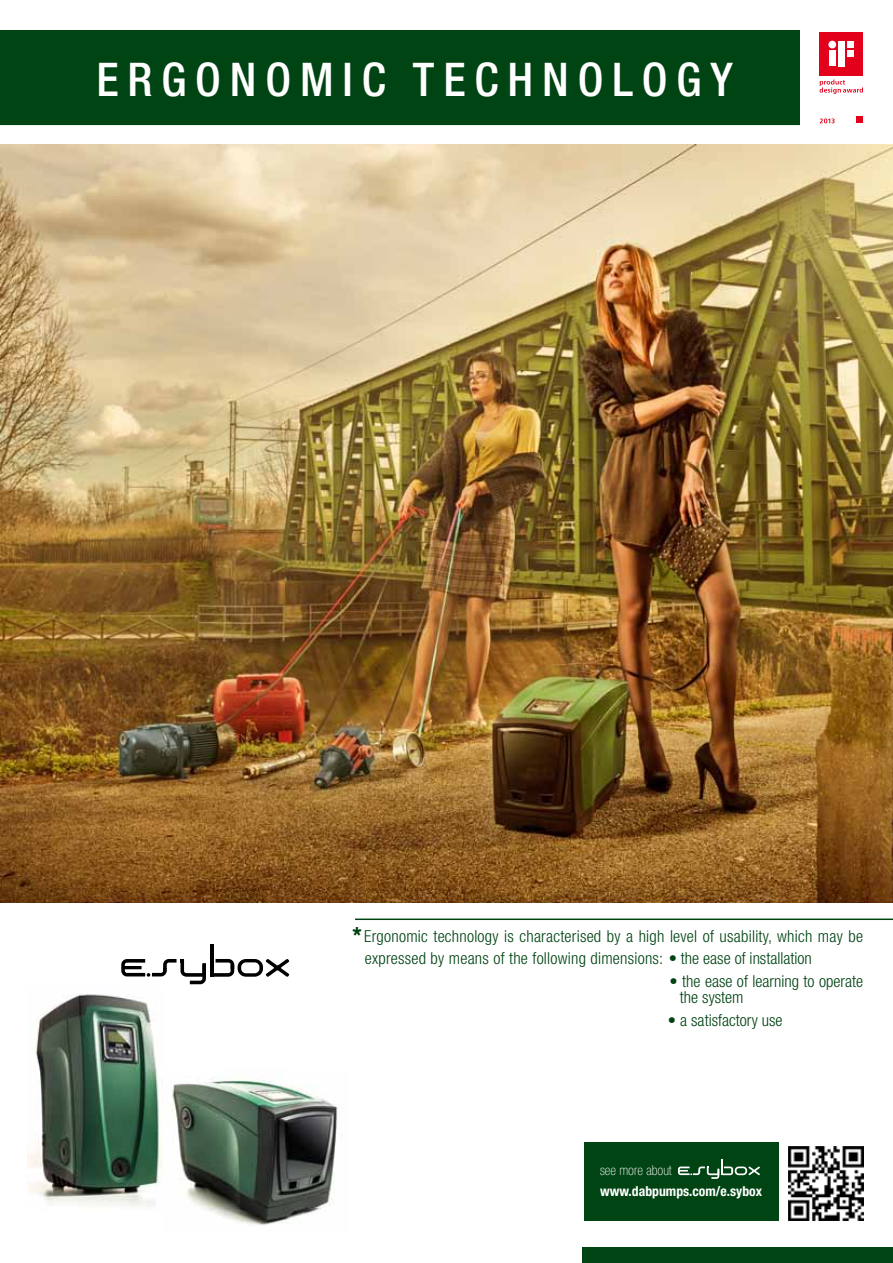
<style>
.page{position:relative;width:893px;height:1263px;background:#fff}
.page>*{position:absolute;margin:0;border:0;box-sizing:border-box;transform-origin:0 0}
.t1{font:500 condensed 46.5px "Helvetica Neue LT";letter-spacing:.19em;color:#fff}
.t2{font:300 condensed 16.5px/22.5px "Helvetica Neue LT";letter-spacing:.015em;color:#004413}
.t3{font:700 condensed 13.8px "Helvetica Neue LT";color:#fff}
.t4{font:100 condensed 13.8px "Helvetica Neue LT";color:#fff}
.s1{font-weight:900;font-stretch:expanded;font-size:21px}
.s2{font-weight:100}
</style>
<div class="page">
<div style="left:0;top:30px;width:799px;height:94px;background:#004413"></div>
<div style="left:820px;top:32px;width:43px;height:43px;background:#e2001a"></div>
<div style="left:829px;top:50px;width:7px;height:16px;background:#fff"></div>
<div style="left:828px;top:41px;width:8px;height:7px;background:#fff;border-radius:50%"></div>
<div style="left:847px;top:41px;width:7px;height:7px;background:#fff"></div>
<div style="left:838px;top:41px;width:7px;height:25px;background:#fff"></div>
<div style="left:847px;top:50px;width:7px;height:7px;background:#fff"></div>
<div style="left:856px;top:116px;width:7px;height:7px;background:#e2001a"></div>
<svg style="left:819px;top:79px;width:44px;height:15px"></svg>
<svg style="left:820px;top:119px;width:15px;height:4px"></svg>
<hr style="left:0;top:124px;width:799px;height:1px;background:#004413">
<div style="left:583px;top:1247px;width:310px;height:16px;background:#004413"></div>
<hr style="left:210px;top:944px;width:4px;height:33px;background:#000">
<svg style="left:214px;top:959px;width:75px;height:18px"></svg>
<svg style="left:121px;top:959px;width:85px;height:25px"></svg>
<div style="left:584px;top:1142px;width:195px;height:78px;background:#004413"></div>
<svg style="left:678px;top:1159px;width:82px;height:20px"></svg>
<img style="left:789px;top:1146px;width:74px;height:74px">
<img style="left:0;top:145px;width:893px;height:758px">
<hr style="left:355px;top:918px;width:538px;height:2px;background:#004413">
<img style="left:28px;top:994px;width:135px;height:213px">
<img style="left:172px;top:1078px;width:166px;height:147px">
<h1 class="t1" style="left:96px;top:52px;width:131px">ER GONO</h1>
<h1 class="t1" style="left:300px;top:52px;width:142px">MIC TEC</h1>
<h1 class="t1" style="left:507px;top:52px;width:66px">HNOLO</h1>
<h1 class="t1" style="left:677px;top:52px;width:58px">GY</h1>
<p class="t2" style="left:365px;top:925px;width:500px;text-indent:-12px"><span class="s1">*</span> Ergonomic technology is characterised by a high level of usability, which may be expressed by means of the following dimensions: <span class="s2">•</span> the ease of installation</p>
<p class="t2" style="left:680px;top:973px;width:185px;line-height:16.5px;text-indent:-10px"><span class="s2">•</span> the ease of learning to operate the system</p>
<p class="t2" style="left:668px;top:1009px;width:116px"><span class="s2">•</span> a satisfactory use</p>
<p class="t4" style="left:600px;top:1162px;width:73px">see more about</p>
<p class="t3" style="left:600px;top:1183px;width:164px">www.dabpumps.com/e.sybox</p>
</div>
